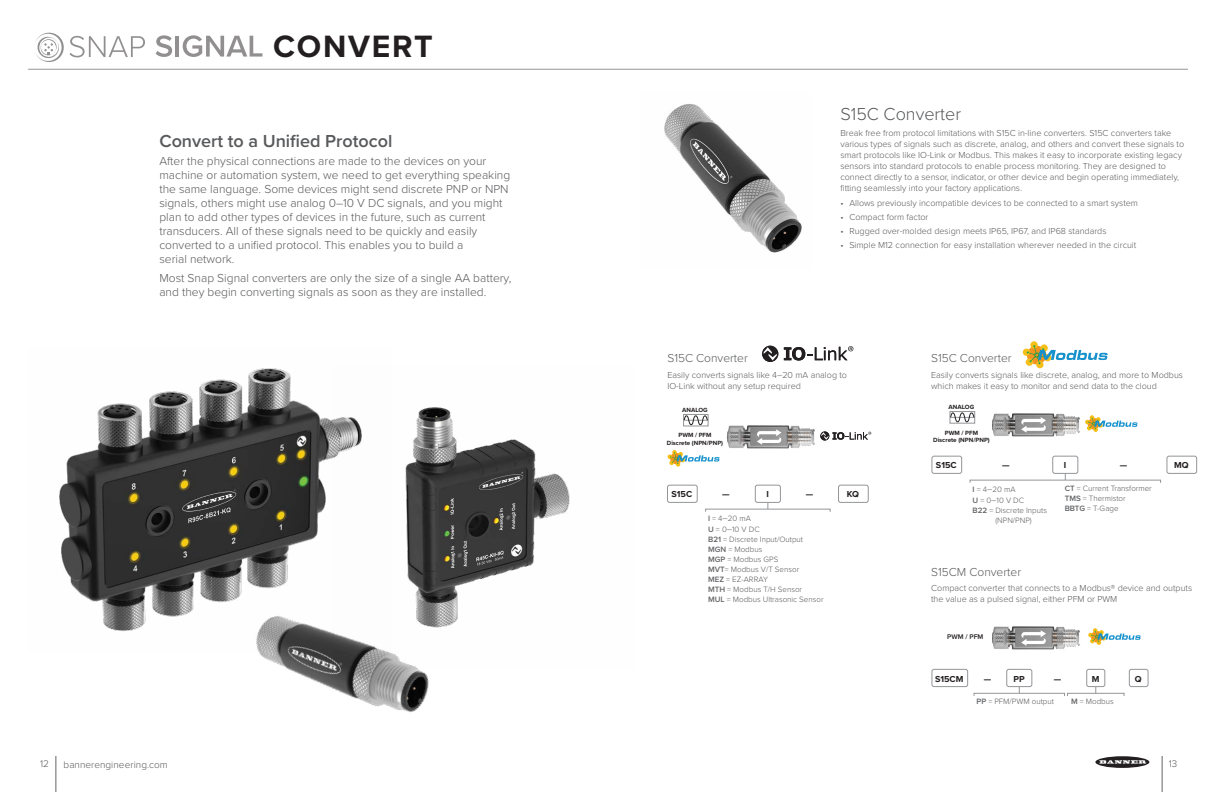
<style>
.page{position:relative;width:1224px;height:792px;background:#fff}
.page>*{position:absolute;margin:0;border:0;box-sizing:border-box;transform-origin:0 0}
.t1{font:700 32px "Proxima Nova";letter-spacing:.055em;color:#231f20}
.t2{font:600 18px "Proxima Nova";color:#58595b}
.t3{font:300 18px "Proxima Nova";color:#58595b}
.t4{font:300 12px/14px "Proxima Nova";color:#58595b}
.t5{font:300 10px "Proxima Nova";letter-spacing:.005em;color:#58595b}
.t6{font:300 9px/11px "Proxima Nova";color:#58595b}
.t7{font:700 9px "Proxima Nova";color:#231f20}
.t8{font:300 8px/10px "Proxima Nova";color:#58595b}
.t9{font:600 7px "Proxima Nova";color:#231f20}
.t10{font:700 6.3px/7.5px "Proxima Nova";color:#231f20;text-align:center}
.s1{font-weight:600;color:#636466}
.s2{font-size:9px}
</style>
<div class="page">
<div style="left:1095px;top:756px;width:54px;height:12px;background:#231f20;border-radius:50%"></div>
<svg style="left:1099px;top:760px;width:47px;height:4px"></svg>
<hr style="left:56px;top:756px;width:1px;height:36px;background:#636466">
<hr style="left:1162px;top:756px;width:1px;height:36px;background:#636466">
<div style="left:667px;top:485px;width:31px;height:18px;border:1px solid #939598;border-radius:2px"></div>
<div style="left:838px;top:485px;width:31px;height:18px;border:1px solid #939598;border-radius:2px"></div>
<div style="left:705px;top:509px;width:126px;height:3px;border:1px solid #939598"></div>
<div style="left:755px;top:485px;width:26px;height:18px;border:1px solid #939598;border-radius:2px"></div>
<div style="left:932px;top:456px;width:30px;height:18px;border:1px solid #939598;border-radius:2px"></div>
<div style="left:932px;top:669px;width:36px;height:18px;border:1px solid #939598;border-radius:2px"></div>
<div style="left:1167px;top:456px;width:30px;height:18px;border:1px solid #939598;border-radius:2px"></div>
<div style="left:1129px;top:669px;width:19px;height:18px;border:1px solid #939598;border-radius:2px"></div>
<img style="left:259px;top:653px;width:170px;height:60px">
<div style="left:970px;top:480px;width:191px;height:3px;border:1px solid #939598"></div>
<div style="left:974px;top:693px;width:91px;height:3px;border:1px solid #939598"></div>
<div style="left:1067px;top:693px;width:57px;height:3px;border:1px solid #939598"></div>
<div style="left:1052px;top:456px;width:26px;height:18px;border:1px solid #939598;border-radius:2px"></div>
<div style="left:1006px;top:669px;width:26px;height:18px;border:1px solid #939598;border-radius:2px"></div>
<div style="left:1086px;top:669px;width:19px;height:18px;border:1px solid #939598;border-radius:2px"></div>
<svg style="left:762px;top:346px;width:16px;height:16px"></svg>
<svg style="left:764px;top:347px;width:13px;height:13px"></svg>
<svg style="left:784px;top:346px;width:69px;height:15px"></svg>
<div style="left:1030px;top:341px;width:8px;height:8px;background:#f6bf19;border-radius:50%"></div>
<div style="left:1036px;top:361px;width:8px;height:7px;background:#f6bf19;border-radius:50%"></div>
<div style="left:1023px;top:349px;width:7px;height:7px;background:#f6bf19;border-radius:50%"></div>
<svg style="left:1027px;top:345px;width:81px;height:19px"></svg>
<svg style="left:821px;top:432px;width:50px;height:8px"></svg>
<svg style="left:668px;top:450px;width:52px;height:17px"></svg>
<img style="left:727px;top:425px;width:88px;height:24px">
<svg style="left:757px;top:429px;width:25px;height:16px"></svg>
<div style="left:683px;top:414px;width:25px;height:12px;border:1px solid #929497"></div>
<svg style="left:684px;top:415px;width:24px;height:10px"></svg>
<svg style="left:1085px;top:415px;width:53px;height:17px"></svg>
<img style="left:992px;top:413px;width:88px;height:24px">
<svg style="left:1021px;top:417px;width:25px;height:16px"></svg>
<div style="left:950px;top:411px;width:25px;height:13px;border:1px solid #929497"></div>
<svg style="left:950px;top:412px;width:25px;height:10px"></svg>
<svg style="left:1088px;top:628px;width:53px;height:17px"></svg>
<img style="left:992px;top:626px;width:88px;height:24px">
<svg style="left:1021px;top:630px;width:25px;height:16px"></svg>
<img style="left:59px;top:368px;width:273px;height:285px">
<img style="left:664px;top:104px;width:138px;height:149px">
<hr style="left:28px;top:69px;width:1160px;height:1px;background:#939598">
<svg style="left:70px;top:36px;width:75px;height:21px"></svg>
<svg style="left:156px;top:35px;width:16px;height:22px"></svg>
<hr style="left:176px;top:36px;width:3px;height:21px;background:#231f20">
<svg style="left:183px;top:35px;width:79px;height:22px"></svg>
<svg style="left:36px;top:33px;width:28px;height:29px"></svg>
<img style="left:332px;top:407px;width:238px;height:262px">
<h1 class="t1" style="left:273px;top:22px;width:161px">CONVERT</h1>
<h2 class="t2" style="left:159px;top:127px;width:235px">Convert to a Unified Protocol</h2>
<p class="t4" style="left:159px;top:154px;width:352px">After the physical connections are made to the devices on your machine or automation system, we need to get everything speaking the same language. Some devices might send discrete PNP or NPN signals, others might use analog 0–10 V DC signals, and you might plan to add other types of devices in the future, such as current transducers. All of these signals need to be quickly and easily converted to a unified protocol. This enables you to build a<br>serial network.</p>
<h3 class="t4" style="left:159px;top:270px;width:353px">Most Snap Signal converters are only the size of a single AA battery, and they begin converting signals as soon as they are installed.</h3>
<h2 class="t3" style="left:840px;top:101px;width:122px">S15C Converter</h2>
<p class="t6" style="left:840px;top:127px;width:345px">Break free from protocol limitations with S15C in-line converters. S15C converters take various types of signals such as discrete, analog, and others and convert these signals to smart protocols like IO-Link or Modbus. This makes it easy to incorporate existing legacy sensors into standard protocols to enable process monitoring. They are designed to connect directly to a sensor, indicator, or other device and begin operating immediately, fitting seamlessly into your factory applications.</p>
<p class="t6" style="left:840px;top:197px;width:299px">• Allows previously incompatible devices to be connected to a smart system</p>
<p class="t6" style="left:840px;top:211px;width:90px">• Compact form factor</p>
<p class="t6" style="left:840px;top:225px;width:268px">• Rugged over-molded design meets IP65, IP67, and IP68 standards</p>
<p class="t6" style="left:840px;top:239px;width:298px">• Simple M12 connection for easy installation wherever needed in the circuit</p>
<h3 class="t4" style="left:667px;top:351px;width:82px">S15C Converter</h3>
<p class="t6" style="left:667px;top:369px;width:181px">Easily converts signals like 4―20 mA analog to<br>IO-Link without any setup required</p>
<h3 class="t4" style="left:931px;top:351px;width:82px">S15C Converter</h3>
<p class="t6" style="left:931px;top:369px;width:253px">Easily converts signals like discrete, analog, and more to Modbus which makes it easy to monitor and send data to the cloud</p>
<p class="t10" style="left:682px;top:406px;width:27px">ANALOG</p>
<p class="t10" style="left:667px;top:431px;width:58px">PWM / PFM<br>Discrete (NPN/PNP)</p>
<p class="t10" style="left:949px;top:403px;width:27px">ANALOG</p>
<p class="t10" style="left:933px;top:429px;width:58px">PWM / PFM<br>Discrete (NPN/PNP)</p>
<p class="t7" style="left:936px;top:459px;width:22px">S15C</p>
<p class="t7" style="left:1002px;top:459px;width:9px">—</p>
<p class="t7" style="left:1064px;top:459px;width:4px">I</p>
<p class="t7" style="left:1120px;top:459px;width:9px">—</p>
<p class="t7" style="left:1174px;top:459px;width:16px">MQ</p>
<p class="t7" style="left:671px;top:488px;width:22px">S15C</p>
<p class="t7" style="left:847px;top:488px;width:14px">KQ</p>
<p class="t8" style="left:708px;top:512px;width:53px;line-height:11px"><span class="s1">I</span> = 4<span class="s2">―</span>20 mA<br><span class="s1">U</span> = 0<span class="s2">―</span>10 V DC</p>
<p class="t8" style="left:708px;top:534px;width:117px"><span class="s1">B21</span> = Discrete Input/Output<br><span class="s1">MGN</span> = Modbus<br><span class="s1">MGP</span> = Modbus GPS<br><span class="s1">MVT</span>= Modbus V/T Sensor<br><span class="s1">MEZ</span> = EZ-ARRAY<br><span class="s1">MTH</span> = Modbus T/H Sensor<br><span class="s1">MUL</span> = Modbus Ultrasonic Sensor</p>
<p class="t7" style="left:722px;top:488px;width:9px">—</p>
<p class="t7" style="left:766px;top:488px;width:4px">I</p>
<p class="t7" style="left:806px;top:488px;width:9px">—</p>
<p class="t8" style="left:973px;top:483px;width:53px;line-height:11px"><span class="s1">I</span> = 4<span class="s2">―</span>20 mA<br><span class="s1">U</span> = 0<span class="s2">―</span>10 V DC</p>
<p class="t8" style="left:995px;top:505px;width:53px;text-indent:-23px"><span class="s1">B22</span> = Discrete Inputs (NPN/PNP)</p>
<p class="t8" style="left:1065px;top:483px;width:89px"><span class="s1">CT</span> = Current Transformer<br><span class="s1">TMS</span> = Thermistor<br><span class="s1">BBTG</span> = T-Gage</p>
<h3 class="t4" style="left:931px;top:564px;width:91px">S15CM Converter</h3>
<p class="t6" style="left:931px;top:582px;width:263px">Compact converter that connects to a Modbus® device and outputs the value as a pulsed signal, either PFM or PWM</p>
<p class="t9" style="left:947px;top:632px;width:38px">PWM / PFM</p>
<p class="t7" style="left:935px;top:672px;width:30px">S15CM</p>
<p class="t7" style="left:984px;top:672px;width:9px">—</p>
<p class="t7" style="left:1014px;top:672px;width:13px">PP</p>
<p class="t7" style="left:1092px;top:672px;width:9px">M</p>
<p class="t7" style="left:1054px;top:672px;width:9px">—</p>
<p class="t7" style="left:1135px;top:672px;width:8px">Q</p>
<p class="t8" style="left:977px;top:696px;width:79px"><span class="s1">PP</span> = PFM/PWM output</p>
<p class="t8" style="left:1071px;top:696px;width:44px"><span class="s1">M</span> = Modbus</p>
<p class="t5" style="left:40px;top:756px;width:10px">12</p>
<p class="t5" style="left:64px;top:757px;width:106px">bannerengineering.com</p>
<p class="t5" style="left:1169px;top:756px;width:10px">13</p>
</div>
